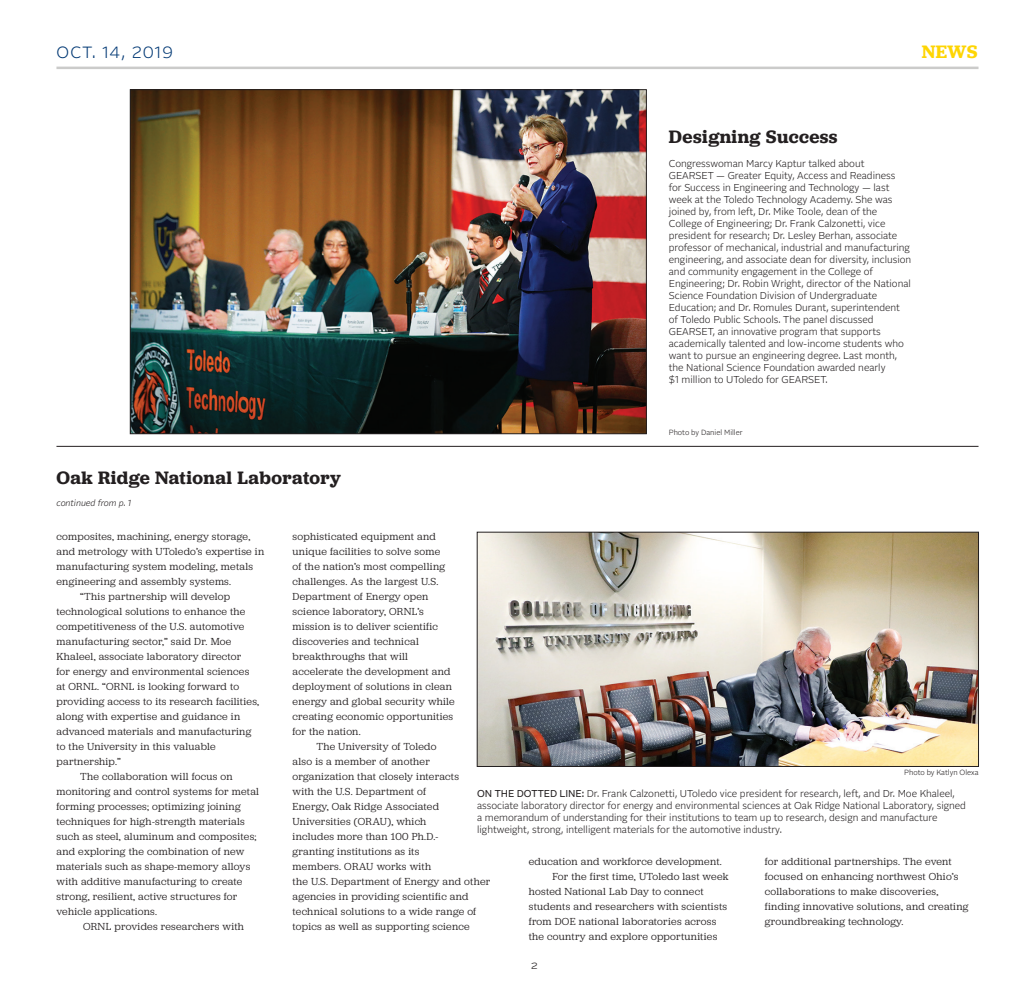
<style>
.page{position:relative;width:1035px;height:990px;background:#fff}
.page>*{position:absolute;margin:0;border:0;box-sizing:border-box;transform-origin:0 0}
.NEW_15_pt_headline{font:600 18.75px "Jubilat";letter-spacing:.025em;color:#231f20}
.t1{font:600 18.75px "Jubilat";color:#fed503}
.t2{font:300 16.25px "Alrightv 2 Normal LP";letter-spacing:.075em;color:#013874}
.t3{font:300 11.25px "Alrightv 2 Normal";color:#231f20}
.NEW_text{font:10.62px/15px "Jubilat";letter-spacing:.03em;color:#231f20}
.NEW_cutline{font:300 10px/12px "Alrightv 2 Normal LP";color:#231f20}
.NEW_continued{font:italic 300 8.75px "Alrightv 2 Normal LP";color:#231f20}
.NEW_photo_credit{font:300 7.5px "Alrightv 2 Normal LP";color:#231f20}
.s1{font-weight:400}
</style>
<div class="page">
<hr style="left:56px;top:67px;width:923px;height:2px;background:#cbcbca">
<hr style="left:56px;top:446px;width:923px;height:1px;background:#231f20">
<img style="left:132px;top:91px;width:513px;height:341px">
<img style="left:479px;top:534px;width:498px;height:231px">
<div style="left:477px;top:532px;width:502px;height:235px;border:1px solid #231f20"></div>
<p class="t2" style="left:56px;top:41px;width:118px">OCT. 14, 2019</p>
<p class="t1" style="left:922px;top:39px;width:57px">NEWS</p>
<p class="NEW_15_pt_headline" style="left:669px;top:124px;width:170px">Designing Success</p>
<p class="NEW_cutline" style="left:669px;top:157px;width:244px">Congresswoman Marcy Kaptur talked about GEARSET — Greater Equity, Access and Readiness<br>for Success in Engineering and Technology — last week at the Toledo Technology Academy. She was joined by, from left, Dr. Mike Toole, dean of the College of Engineering; Dr. Frank Calzonetti, vice president for research; Dr. Lesley Berhan, associate professor of mechanical, industrial and manufacturing engineering, and associate dean for diversity, inclusion and community engagement in the College of Engineering; Dr. Robin Wright, director of the National Science Foundation Division of Undergraduate Education; and Dr. Romules Durant, superintendent of Toledo Public Schools. The panel discussed GEARSET, an innovative program that supports academically talented and low-income students who want to pursue an engineering degree. Last month, the National Science Foundation awarded nearly<br>$1 million to UToledo for GEARSET.</p>
<p class="NEW_photo_credit" style="left:669px;top:427px;width:75px">Photo by Daniel Miller</p>
<p class="NEW_15_pt_headline" style="left:56px;top:466px;width:286px">Oak Ridge National Laboratory</p>
<p class="NEW_continued" style="left:56px;top:497px;width:76px">continued from p. 1</p>
<p class="NEW_text" style="left:56px;top:529px;width:209px">composites, machining, energy storage, and metrology with UToledo’s expertise in manufacturing system modeling, metals engineering and assembly systems.</p>
<p class="NEW_text" style="left:56px;top:589px;width:204px;text-indent:24px">“This partnership will develop technological solutions to enhance the competitiveness of the U.S. automotive manufacturing sector,” said Dr. Moe Khaleel, associate laboratory director<br>for energy and environmental sciences at ORNL. “ORNL is looking forward to providing access to its research facilities, along with expertise and guidance in advanced materials and manufacturing to the University in this valuable partnership.”</p>
<p class="NEW_text" style="left:56px;top:769px;width:204px;text-indent:24px">The collaboration will focus on monitoring and control systems for metal forming processes; optimizing joining techniques for high-strength materials such as steel, aluminum and composites; and exploring the combination of new materials such as shape-memory alloys with additive manufacturing to create strong, resilient, active structures for vehicle applications.</p>
<p class="NEW_text" style="left:83px;top:919px;width:163px">ORNL provides researchers with</p>
<p class="NEW_text" style="left:293px;top:529px;width:164px">sophisticated equipment and unique facilities to solve some<br>of the nation’s most compelling challenges. As the largest U.S.<br>Department of Energy open science laboratory, ORNL’s mission is to deliver scientific discoveries and technical breakthroughs that will accelerate the development and deployment of solutions in clean energy and global security while creating economic opportunities for the nation.</p>
<p class="NEW_text" style="left:293px;top:739px;width:199px;text-indent:24px">The University of Toledo<br>also is a member of another organization that closely interacts<br>with the U.S. Department of<br>Energy, Oak Ridge Associated<br>Universities (ORAU), which<br>includes more than 100 Ph.D.-<br>granting institutions as its<br>members. ORAU works with<br>the U.S. Department of Energy and other agencies in providing scientific and technical solutions to a wide range of topics as well as supporting science</p>
<p class="NEW_photo_credit" style="left:904px;top:768px;width:76px">Photo by Katlyn Olexa</p>
<p class="NEW_cutline" style="left:477px;top:787px;width:490px"><span class="s1">ON THE DOTTED LINE:</span> Dr. Frank Calzonetti, UToledo vice president for research, left, and Dr. Moe Khaleel, associate laboratory director for energy and environmental sciences at Oak Ridge National Laboratory, signed a memorandum of understanding for their institutions to team up to research, design and manufacture lightweight, strong, intelligent materials for the automotive industry.</p>
<p class="NEW_text" style="left:529px;top:853px;width:195px">education and workforce development.</p>
<p class="NEW_text" style="left:529px;top:868px;width:201px;text-indent:24px">For the first time, UToledo last week hosted National Lab Day to connect students and researchers with scientists from DOE national laboratories across the country and explore opportunities</p>
<p class="NEW_text" style="left:765px;top:853px;width:205px">for additional partnerships. The event focused on enhancing northwest Ohio’s collaborations to make discoveries, finding innovative solutions, and creating groundbreaking technology.</p>
<p class="t3" style="left:531px;top:957px;width:8px">2</p>
</div>
